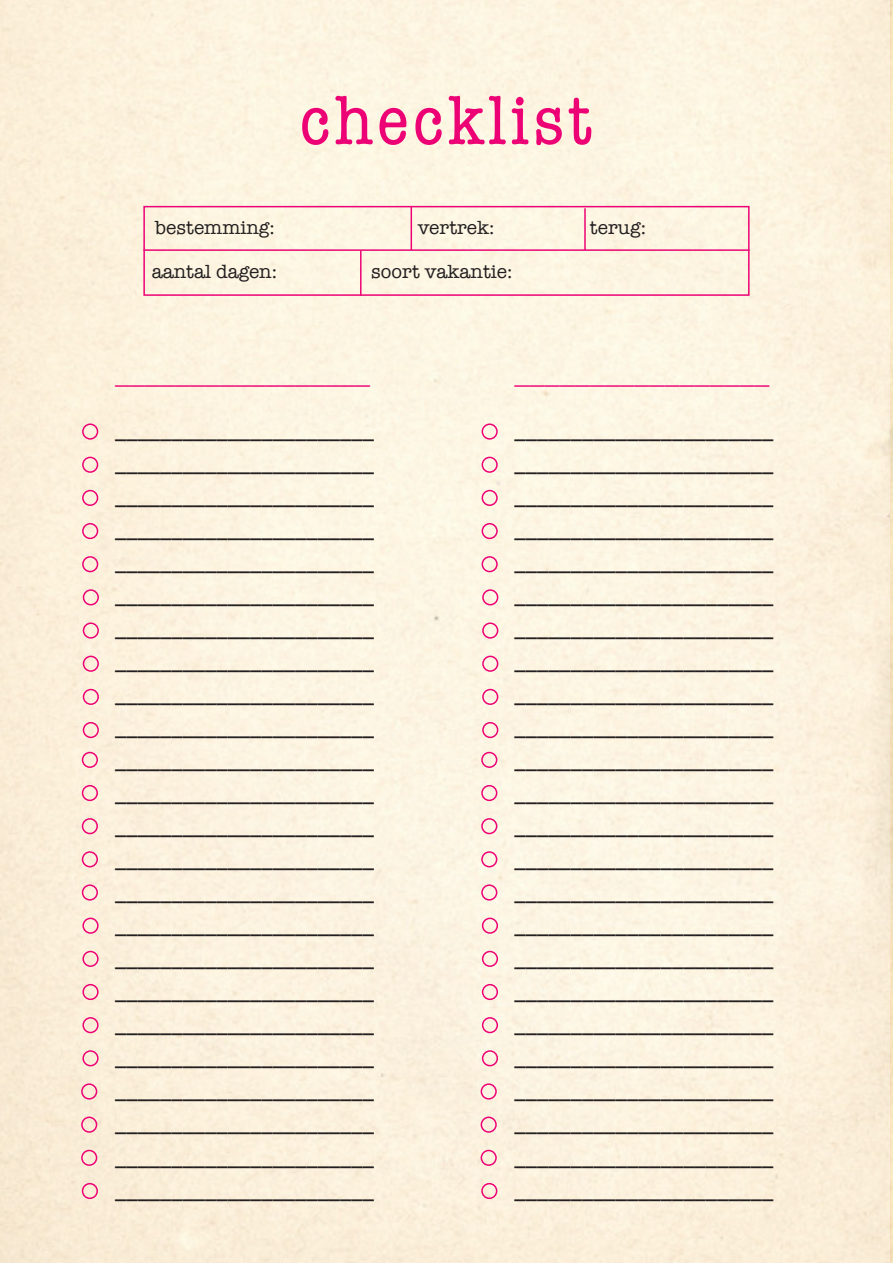
<style>
.page{position:relative;width:893px;height:1263px;background:#fff}
.page>*{position:absolute;margin:0;border:0;box-sizing:border-box;transform-origin:0 0}
.t1{font:condensed 72px "American Typewriter";letter-spacing:.04em;color:#ed0276;scale:1.1 1}
.t2{font:300 30px "Helvetica";color:#ed0276}
.t3{font:22.5px/33px "American Typewriter";color:#231f20;text-align:justify}
.t4{font:19.5px "American Typewriter";color:#231f20}
</style>
<div class="page">
<img style="left:0;top:0;width:893px;height:1263px">
<div style="left:82px;top:423px;width:16px;height:17px;border:2px solid #ed0276;border-radius:50%"></div>
<div style="left:82px;top:752px;width:16px;height:16px;border:2px solid #ed0276;border-radius:50%"></div>
<div style="left:83px;top:589px;width:16px;height:16px;border:2px solid #ed0276;border-radius:50%"></div>
<div style="left:82px;top:917px;width:17px;height:17px;border:2px solid #ed0276;border-radius:50%"></div>
<div style="left:82px;top:1183px;width:16px;height:16px;border:2px solid #ed0276;border-radius:50%"></div>
<div style="left:82px;top:457px;width:16px;height:16px;border:2px solid #ed0276;border-radius:50%"></div>
<div style="left:82px;top:785px;width:16px;height:16px;border:2px solid #ed0276;border-radius:50%"></div>
<div style="left:83px;top:622px;width:16px;height:17px;border:2px solid #ed0276;border-radius:50%"></div>
<div style="left:82px;top:951px;width:17px;height:16px;border:2px solid #ed0276;border-radius:50%"></div>
<div style="left:82px;top:523px;width:16px;height:16px;border:2px solid #ed0276;border-radius:50%"></div>
<div style="left:82px;top:851px;width:16px;height:16px;border:2px solid #ed0276;border-radius:50%"></div>
<div style="left:81px;top:1116px;width:16px;height:17px;border:2px solid #ed0276;border-radius:50%"></div>
<div style="left:83px;top:689px;width:16px;height:16px;border:2px solid #ed0276;border-radius:50%"></div>
<div style="left:82px;top:1017px;width:17px;height:16px;border:2px solid #ed0276;border-radius:50%"></div>
<div style="left:82px;top:490px;width:16px;height:16px;border:2px solid #ed0276;border-radius:50%"></div>
<div style="left:82px;top:818px;width:16px;height:16px;border:2px solid #ed0276;border-radius:50%"></div>
<div style="left:81px;top:1083px;width:16px;height:16px;border:2px solid #ed0276;border-radius:50%"></div>
<div style="left:83px;top:656px;width:16px;height:16px;border:2px solid #ed0276;border-radius:50%"></div>
<div style="left:82px;top:984px;width:17px;height:16px;border:2px solid #ed0276;border-radius:50%"></div>
<div style="left:82px;top:556px;width:16px;height:16px;border:2px solid #ed0276;border-radius:50%"></div>
<div style="left:82px;top:884px;width:16px;height:16px;border:2px solid #ed0276;border-radius:50%"></div>
<div style="left:81px;top:1150px;width:16px;height:16px;border:2px solid #ed0276;border-radius:50%"></div>
<div style="left:83px;top:722px;width:16px;height:16px;border:2px solid #ed0276;border-radius:50%"></div>
<div style="left:82px;top:1050px;width:17px;height:16px;border:2px solid #ed0276;border-radius:50%"></div>
<div style="left:482px;top:423px;width:16px;height:17px;border:2px solid #ed0276;border-radius:50%"></div>
<div style="left:481px;top:752px;width:16px;height:16px;border:2px solid #ed0276;border-radius:50%"></div>
<div style="left:482px;top:589px;width:16px;height:16px;border:2px solid #ed0276;border-radius:50%"></div>
<div style="left:482px;top:917px;width:16px;height:17px;border:2px solid #ed0276;border-radius:50%"></div>
<div style="left:481px;top:1183px;width:16px;height:16px;border:2px solid #ed0276;border-radius:50%"></div>
<div style="left:482px;top:457px;width:16px;height:16px;border:2px solid #ed0276;border-radius:50%"></div>
<div style="left:481px;top:785px;width:16px;height:16px;border:2px solid #ed0276;border-radius:50%"></div>
<div style="left:482px;top:622px;width:16px;height:17px;border:2px solid #ed0276;border-radius:50%"></div>
<div style="left:482px;top:951px;width:16px;height:16px;border:2px solid #ed0276;border-radius:50%"></div>
<div style="left:482px;top:523px;width:16px;height:16px;border:2px solid #ed0276;border-radius:50%"></div>
<div style="left:481px;top:851px;width:16px;height:16px;border:2px solid #ed0276;border-radius:50%"></div>
<div style="left:481px;top:1116px;width:16px;height:17px;border:2px solid #ed0276;border-radius:50%"></div>
<div style="left:482px;top:689px;width:16px;height:16px;border:2px solid #ed0276;border-radius:50%"></div>
<div style="left:482px;top:1017px;width:16px;height:16px;border:2px solid #ed0276;border-radius:50%"></div>
<div style="left:482px;top:490px;width:16px;height:16px;border:2px solid #ed0276;border-radius:50%"></div>
<div style="left:481px;top:818px;width:16px;height:16px;border:2px solid #ed0276;border-radius:50%"></div>
<div style="left:481px;top:1083px;width:16px;height:16px;border:2px solid #ed0276;border-radius:50%"></div>
<div style="left:482px;top:656px;width:16px;height:16px;border:2px solid #ed0276;border-radius:50%"></div>
<div style="left:482px;top:984px;width:16px;height:16px;border:2px solid #ed0276;border-radius:50%"></div>
<div style="left:482px;top:556px;width:16px;height:16px;border:2px solid #ed0276;border-radius:50%"></div>
<div style="left:481px;top:884px;width:16px;height:16px;border:2px solid #ed0276;border-radius:50%"></div>
<div style="left:481px;top:1150px;width:16px;height:16px;border:2px solid #ed0276;border-radius:50%"></div>
<div style="left:482px;top:722px;width:16px;height:16px;border:2px solid #ed0276;border-radius:50%"></div>
<div style="left:482px;top:1050px;width:16px;height:16px;border:2px solid #ed0276;border-radius:50%"></div>
<div style="left:143px;top:206px;width:607px;height:90px;border:2px solid #ed0276"></div>
<hr style="left:143px;top:249px;width:607px;height:2px;background:#ed0276">
<hr style="left:411px;top:206px;width:1px;height:44px;background:#ed0276">
<hr style="left:584px;top:208px;width:2px;height:42px;background:#ed0276">
<hr style="left:360px;top:250px;width:2px;height:46px;background:#ed0276">
<p class="t1" style="left:299px;top:66px;width:269px">checklist</p>
<p class="t4" style="left:155px;top:212px;width:121px">bestemming:</p>
<p class="t4" style="left:418px;top:212px;width:78px">vertrek:</p>
<p class="t4" style="left:152px;top:257px;width:127px">aantal dagen:</p>
<p class="t4" style="left:371px;top:257px;width:143px">soort vakantie:</p>
<p class="t4" style="left:590px;top:212px;width:58px">terug:</p>
<p class="t2" style="left:115px;top:347px;width:256px">_________________</p>
<p class="t3" style="left:115px;top:414px;width:260px">_______________________ _______________________ _______________________ _______________________ _______________________ _______________________ _______________________ _______________________ _______________________ _______________________ _______________________ _______________________ _______________________ _______________________ _______________________ _______________________ _______________________ _______________________ _______________________ _______________________ _______________________ _______________________ _______________________ _______________________</p>
<p class="t2" style="left:515px;top:347px;width:256px">_________________</p>
<p class="t3" style="left:515px;top:414px;width:260px">_______________________ _______________________ _______________________ _______________________ _______________________ _______________________ _______________________ _______________________ _______________________ _______________________ _______________________ _______________________ _______________________ _______________________ _______________________ _______________________ _______________________ _______________________ _______________________ _______________________ _______________________ _______________________ _______________________ _______________________</p>
</div>
